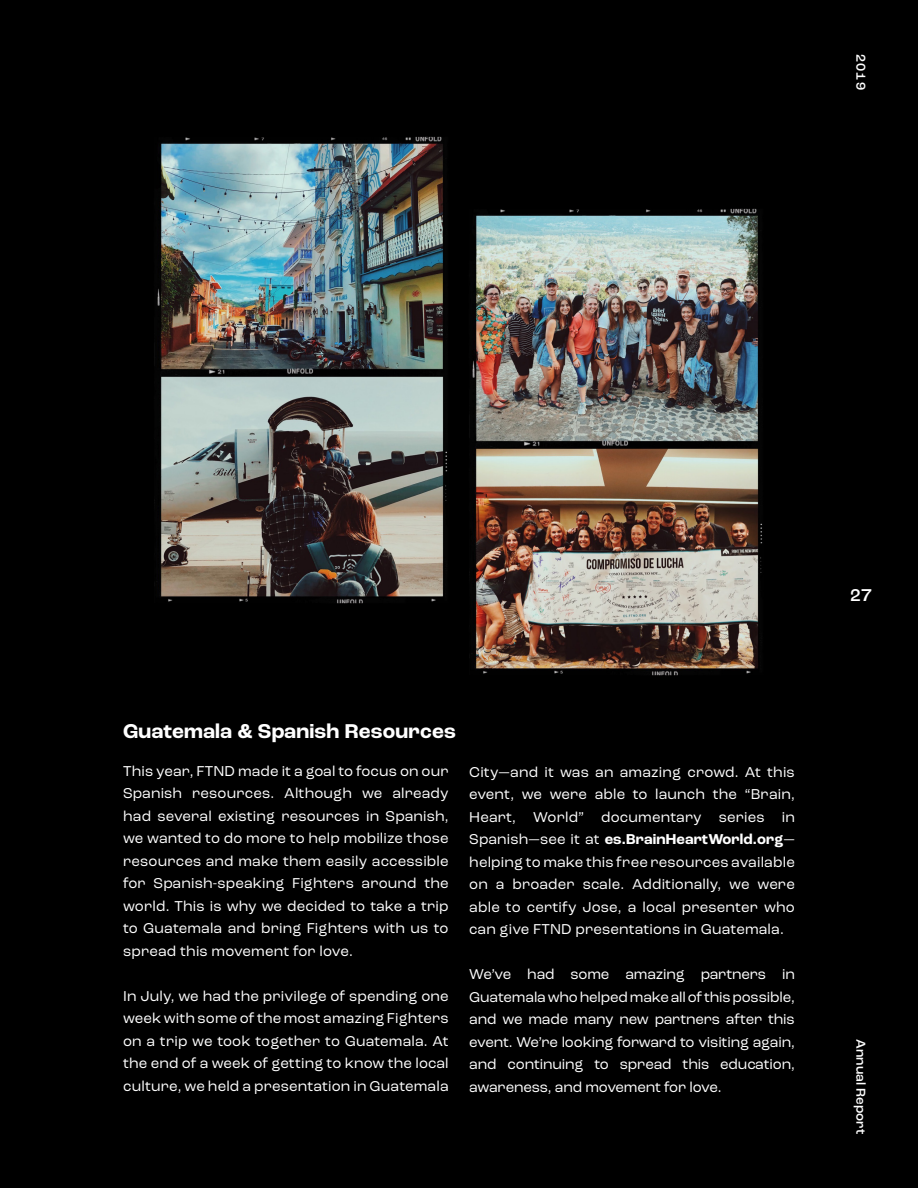
<style>
.page{position:relative;width:918px;height:1188px;background:#000}
.page>*{position:absolute;margin:0;border:0;box-sizing:border-box;transform-origin:0 0}
.t1{font:700 21px "Roc Grotesk";letter-spacing:.01em;color:#fff}
.t2{font:500 18px "Roc Grotesk";color:#fff}
.t3{font:15px/22.5px "Roc Grotesk";letter-spacing:.01em;color:#fff;text-align:justify}
.t4{font:500 13.5px "Roc Grotesk";color:#fff}
.s1{font-weight:700}
</style>
<div class="page">
<img style="left:154px;top:136px;width:294px;height:468px">
<img style="left:469px;top:208px;width:294px;height:468px">
<p class="t4" style="left:869px;top:54px;width:37px;rotate:90deg">2019</p>
<p class="t1" style="left:123px;top:718px;width:334px">Guatemala &amp; Spanish Resources</p>
<p class="t3" style="left:123px;top:760px;width:327px">This year, FTND made it a goal to focus on our Spanish resources. Although we already had several existing resources in Spanish, we wanted to do more to help mobilize those resources and make them easily accessible for Spanish-speaking Fighters around the world. This is why we decided to take a trip to Guatemala and bring Fighters with us to spread this movement for love.</p>
<p class="t3" style="left:123px;top:985px;width:327px">In July, we had the privilege of spending one week with some of the most amazing Fighters on a trip we took together to Guatemala. At the end of a week of getting to know the local culture, we held a presentation in Guatemala</p>
<p class="t3" style="left:469px;top:761px;width:327px">City—and it was an amazing crowd. At this event, we were able to launch the “Brain, Heart, World” documentary series in Spanish—see it at <span class="s1">es.BrainHeartWorld.org</span>— helping to make this free resources available on a broader scale. Additionally, we were able to certify Jose, a local presenter who can give FTND presentations in Guatemala.</p>
<p class="t3" style="left:469px;top:963px;width:327px">We’ve had some amazing partners in Guatemala who helped make all of this possible, and we made many new partners after this event. We’re looking forward to visiting again, and continuing to spread this education, awareness, and movement for love.</p>
<p class="t2" style="left:850px;top:584px;width:23px">27</p>
<p class="t4" style="left:869px;top:1039px;width:96px;rotate:90deg">Annual Report</p>
</div>
